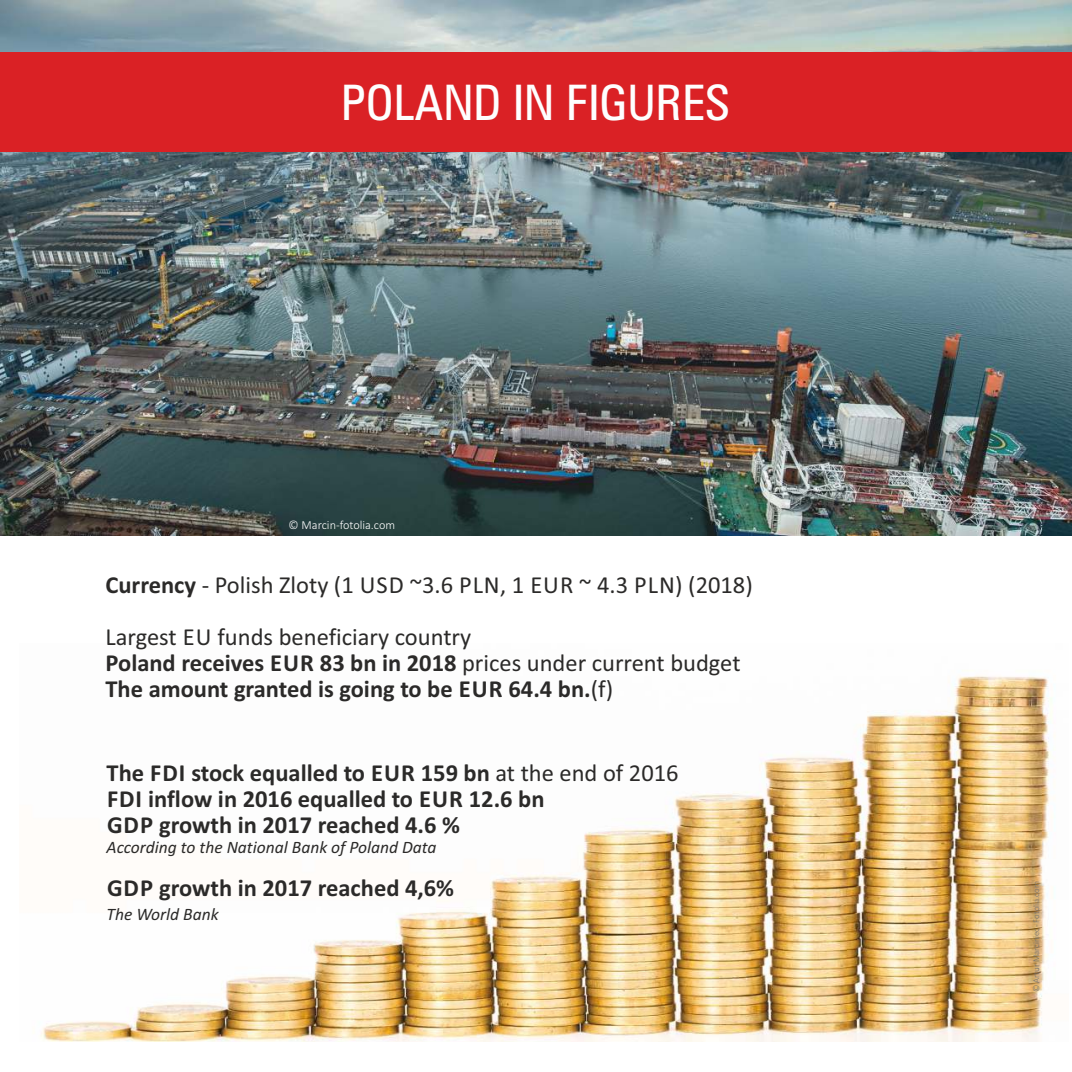
<style>
.page{position:relative;width:1072px;height:1072px;background:#fff}
.page>*{position:absolute;margin:0;border:0;box-sizing:border-box;transform-origin:0 0}
.t1{font:condensed 49px "Zurich BT";color:#fefefe}
.t2{font:700 24.5px/26.1px "Calibri";color:#2b2a29}
.t3{font:24.5px/52px "Calibri";color:#2b2a29}
.t4{font:italic 17.5px "Calibri";color:#2b2a29}
.t5{font:300 12.25px "Calibri";color:#fefefe}
.t6{font:300 8.75px "Calibri";color:#727271}
.s1{font-weight:700}
.s2{font-weight:400}
</style>
<div class="page">
<img style="left:0;top:0;width:1071px;height:536px">
<img style="left:40px;top:670px;width:1015px;height:371px">
<div style="left:0;top:52px;width:1071px;height:99px;background:#da2125"></div>
<h1 class="t1" style="left:341px;top:82px;width:391px">POLAND IN FIGURES</h1>
<p class="t5" style="left:288px;top:519px;width:108px">© Marcin-fotolia.com</p>
<p class="t3" style="left:105px;top:561px;width:649px"><span class="s1">Currency</span> - Polish Zloty (1 USD ~3.6 PLN, 1 EUR ~ 4.3 PLN) (2018)<br>Largest EU funds beneficiary country</p>
<p class="t2" style="left:105px;top:652px;width:636px">Poland receives EUR 83 bn in 2018 <span class="s2">prices under current budget<br></span>The amount granted is going to be EUR 64.4 bn.<span class="s2">(f)</span></p>
<p class="t2" style="left:106px;top:762px;width:573px">The FDI stock equalled to EUR 159 bn <span class="s2">at the end of 2016<br></span>FDI inflow in 2016 equalled to EUR 12.6 bn<br>GDP growth in 2017 reached 4.6 %</p>
<p class="t4" style="left:106px;top:840px;width:331px">According to the National Bank of Poland Data</p>
<p class="t2" style="left:107px;top:877px;width:348px">GDP growth in 2017 reached 4,6%</p>
<p class="t4" style="left:106px;top:906px;width:114px">The World Bank</p>
<p class="t6" style="left:1032px;top:992px;width:112px;rotate:-90deg">© Artur Marciniec - Fotolia.com</p>
</div>
